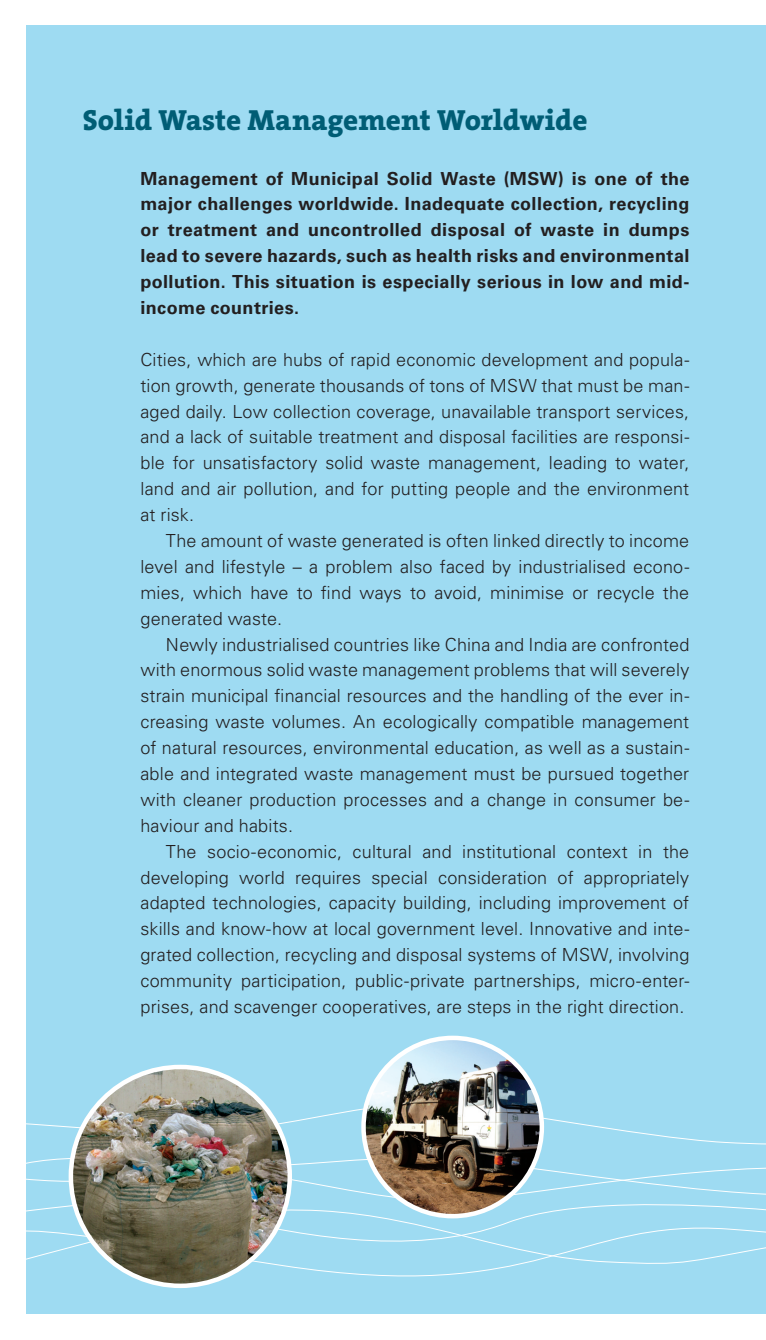
<style>
.page{position:relative;width:766px;height:1340px;background:#fff}
.page>*{position:absolute;margin:0;border:0;box-sizing:border-box;transform-origin:0 0}
._02_Titel_gross{font:800 29.25px "The Serif B8";letter-spacing:-.005em;color:#005d75}
._011_Grundschrift_sc{font:300 18px/25.9px "Univers LT Std";letter-spacing:.01em;color:#231f20;text-align:justify}
._012_Grundschrift_sc{font:700 18px/25.9px "Univers LT Std";letter-spacing:.02em;color:#231f20;text-align:justify}
</style>
<div class="page">
<div style="left:26px;top:26px;width:739px;height:1288px;background:#9edbf2"></div>
<svg style="left:26px;top:1089px;width:739px;height:88px"></svg>
<svg style="left:26px;top:1177px;width:666px;height:11px"></svg>
<svg style="left:26px;top:1188px;width:739px;height:100px"></svg>
<img style="left:71px;top:1066px;width:218px;height:219px;border-radius:50%">
<img style="left:363px;top:1039px;width:178px;height:177px;border-radius:50%">
<div style="left:361px;top:1035px;width:183px;height:183px;border:4px solid #fff;border-radius:50%"></div>
<p class="_02_Titel_gross" style="left:83px;top:105px;width:506px">Solid Waste Management Worldwide</p>
<p class="_012_Grundschrift_sc" style="left:140px;top:165px;width:550px">Management of Municipal Solid Waste (MSW) is one of the major challenges worldwide. Inadequate collection, recycling or treatment and uncontrolled disposal of waste in dumps lead to severe hazards, such as health risks and environmental pollution. This situation is especially serious in low and mid&shy;income countries.</p>
<p class="_011_Grundschrift_sc" style="left:140px;top:346px;width:550px">Cities, which are hubs of rapid economic development and popula&shy;tion growth, generate thousands of tons of MSW that must be man&shy;aged daily. Low collection coverage, unavailable transport services, and a lack of suitable treatment and disposal facilities are responsi&shy;ble for unsatisfactory solid waste management, leading to water, land and air pollution, and for putting people and the environment at risk.</p>
<p class="_011_Grundschrift_sc" style="left:140px;top:527px;width:550px;text-indent:26px">The amount of waste generated is often linked directly to income level and lifestyle – a problem also faced by industrialised econo&shy;mies, which have to find ways to avoid, minimise or recycle the generated waste.</p>
<p class="_011_Grundschrift_sc" style="left:140px;top:631px;width:550px;text-indent:26px">Newly industrialised countries like China and India are confronted with enormous solid waste management problems that will severely strain municipal financial resources and the handling of the ever in&shy;creasing waste volumes. An ecologically compatible management of natural resources, environmental education, as well as a sustain&shy;able and integrated waste management must be pursued together with cleaner production processes and a change in consumer be&shy;haviour and habits.</p>
<p class="_011_Grundschrift_sc" style="left:140px;top:838px;width:550px;text-indent:26px">The socio-economic, cultural and institutional context in the developing world requires special consideration of appropriately adapted technologies, capacity building, including improvement of skills and know-how at local government level. Innovative and inte&shy;grated collection, recycling and disposal systems of MSW, involving community participation, public-private partnerships, micro-enter&shy;prises, and scavenger cooperatives, are steps in the right direction.</p>
</div>
